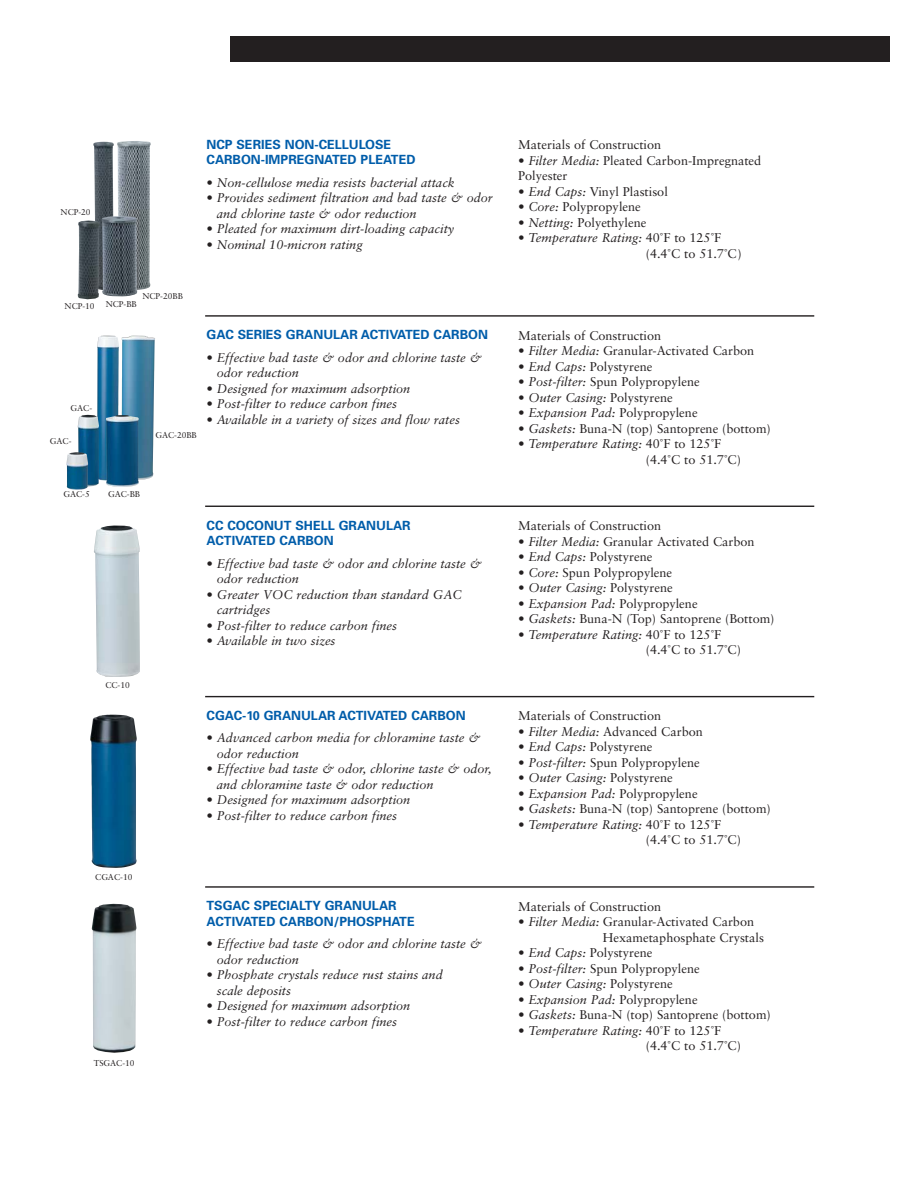
<style>
.page{position:relative;width:918px;height:1188px;background:#fff}
.page>*{position:absolute;margin:0;border:0;box-sizing:border-box;transform-origin:0 0}
.t1{font:italic 12.75px/15.5px "Sabon";color:#231f20}
.t2{font:12.75px/15.5px "Sabon";color:#231f20}
.t3{font:700 12.75px/15.5px "Univers";color:#005daa}
.t4{font:8.4px "Sabon";color:#231f20}
.s1{font-style:italic}
.s2{font-style:normal}
</style>
<div class="page">
<div style="left:231px;top:37px;width:659px;height:25px;background:#231f20"></div>
<img style="left:117px;top:141px;width:34px;height:149px">
<img style="left:93px;top:142px;width:21px;height:148px">
<img style="left:78px;top:220px;width:22px;height:79px">
<img style="left:102px;top:216px;width:35px;height:80px">
<img style="left:97px;top:335px;width:22px;height:146px">
<img style="left:121px;top:336px;width:34px;height:144px">
<img style="left:106px;top:415px;width:33px;height:72px">
<img style="left:78px;top:415px;width:21px;height:71px">
<img style="left:66px;top:452px;width:22px;height:38px">
<img style="left:94px;top:526px;width:46px;height:151px">
<img style="left:90px;top:714px;width:47px;height:154px">
<img style="left:92px;top:904px;width:45px;height:149px">
<hr style="left:205px;top:315px;width:609px;height:2px;background:#231f20">
<hr style="left:205px;top:506px;width:609px;height:1px;background:#231f20">
<hr style="left:205px;top:696px;width:609px;height:1px;background:#231f20">
<hr style="left:205px;top:886px;width:609px;height:2px;background:#231f20">
<p class="t4" style="left:61px;top:208px;width:32px">NCP-20</p>
<p class="t3" style="left:207px;top:138px;width:211px">NCP SERIES NON-CELLULOSE<br>CARBON-IMPREGNATED PLEATED</p>
<p class="t1" style="left:207px;top:176px;width:250px">• Non-cellulose media resists bacterial attack</p>
<p class="t1" style="left:217px;top:191px;width:277px;text-indent:-10px">• Provides sediment filtration and bad taste &amp; odor and chlorine taste &amp; odor reduction</p>
<p class="t1" style="left:207px;top:222px;width:249px">• Pleated for maximum dirt-loading capacity</p>
<p class="t1" style="left:207px;top:238px;width:158px">• Nominal 10-micron rating</p>
<p class="t4" style="left:142px;top:292px;width:42px">NCP-20BB</p>
<p class="t4" style="left:65px;top:303px;width:32px">NCP-10</p>
<p class="t4" style="left:106px;top:300px;width:33px">NCP-BB</p>
<p class="t4" style="left:71px;top:405px;width:23px">GAC-</p>
<p class="t4" style="left:50px;top:437px;width:23px">GAC-</p>
<p class="t4" style="left:155px;top:431px;width:43px">GAC-20BB</p>
<p class="t3" style="left:207px;top:328px;width:283px">GAC SERIES GRANULAR ACTIVATED CARBON</p>
<p class="t1" style="left:217px;top:351px;width:267px;text-indent:-10px">• Effective bad taste &amp; odor and chlorine taste &amp; odor reduction</p>
<p class="t1" style="left:207px;top:382px;width:205px">• Designed for maximum adsorption</p>
<p class="t1" style="left:207px;top:397px;width:192px">• Post-filter to reduce carbon fines</p>
<p class="t1" style="left:207px;top:413px;width:255px">• Available in a variety of sizes and flow rates</p>
<p class="t4" style="left:63px;top:491px;width:28px">GAC-5</p>
<p class="t4" style="left:108px;top:491px;width:33px">GAC-BB</p>
<p class="t4" style="left:105px;top:682px;width:26px">CC-10</p>
<p class="t3" style="left:207px;top:518px;width:206px">CC COCONUT SHELL GRANULAR<br>ACTIVATED CARBON</p>
<p class="t1" style="left:217px;top:557px;width:267px;text-indent:-10px">• Effective bad taste &amp; odor and chlorine taste &amp; odor reduction</p>
<p class="t1" style="left:217px;top:588px;width:246px;text-indent:-10px">• Greater VOC reduction than standard GAC cartridges</p>
<p class="t1" style="left:207px;top:619px;width:192px">• Post-filter to reduce carbon fines</p>
<p class="t1" style="left:207px;top:634px;width:131px">• Available in two sizes</p>
<p class="t3" style="left:207px;top:709px;width:261px">CGAC-10 GRANULAR ACTIVATED CARBON</p>
<p class="t1" style="left:217px;top:731px;width:265px;text-indent:-10px">• Advanced carbon media for chloramine taste &amp; odor reduction</p>
<p class="t1" style="left:217px;top:762px;width:276px;text-indent:-10px">• Effective bad taste &amp; odor, chlorine taste &amp; odor, and chloramine taste &amp; odor reduction</p>
<p class="t1" style="left:207px;top:793px;width:205px">• Designed for maximum adsorption</p>
<p class="t1" style="left:207px;top:809px;width:192px">• Post-filter to reduce carbon fines</p>
<p class="t4" style="left:95px;top:873px;width:39px">CGAC-10</p>
<p class="t4" style="left:94px;top:1059px;width:42px">TSGAC-10</p>
<p class="t3" style="left:207px;top:899px;width:210px">TSGAC SPECIALTY GRANULAR<br>ACTIVATED CARBON/PHOSPHATE</p>
<p class="t1" style="left:217px;top:937px;width:267px;text-indent:-10px">• Effective bad taste &amp; odor and chlorine taste &amp; odor reduction</p>
<p class="t1" style="left:217px;top:968px;width:227px;text-indent:-10px">• Phosphate crystals reduce rust stains and scale deposits</p>
<p class="t1" style="left:207px;top:999px;width:205px">• Designed for maximum adsorption</p>
<p class="t1" style="left:207px;top:1015px;width:192px">• Post-filter to reduce carbon fines</p>
<p class="t2" style="left:518px;top:138px;width:145px">Materials of Construction</p>
<p class="t2" style="left:518px;top:154px;width:245px"><span class="s1">• Filter Media:</span> Pleated Carbon-Impregnated<br>Polyester</p>
<p class="t2" style="left:518px;top:185px;width:151px"><span class="s1">• End Caps:</span> Vinyl Plastisol</p>
<p class="t2" style="left:518px;top:200px;width:124px"><span class="s1">• Core:</span> Polypropylene</p>
<p class="t2" style="left:518px;top:216px;width:130px"><span class="s1">• Netting:</span> Polyethylene</p>
<p class="t2" style="left:646px;top:231px;width:97px;text-indent:-128px"><span class="s1">• Temperature Rating:</span> 40˚F to 125˚F (4.4˚C to 51.7˚C)</p>
<p class="t2" style="left:518px;top:329px;width:145px">Materials of Construction</p>
<p class="t2" style="left:518px;top:344px;width:238px"><span class="s1">• Filter Media:</span> Granular-Activated Carbon</p>
<p class="t2" style="left:518px;top:360px;width:136px"><span class="s1">• End Caps:</span> Polystyrene</p>
<p class="t2" style="left:518px;top:375px;width:183px"><span class="s1">• Post-filter:</span> Spun Polypropylene</p>
<p class="t1" style="left:518px;top:391px;width:156px">• Outer Casing: <span class="s2">Polystyrene</span></p>
<p class="t1" style="left:518px;top:406px;width:181px">• Expansion Pad: <span class="s2">Polypropylene</span></p>
<p class="t2" style="left:518px;top:422px;width:254px"><span class="s1">• Gaskets:</span> Buna-N (top) Santoprene (bottom)</p>
<p class="t2" style="left:646px;top:437px;width:97px;text-indent:-128px"><span class="s1">• Temperature Rating:</span> 40˚F to 125˚F (4.4˚C to 51.7˚C)</p>
<p class="t2" style="left:518px;top:519px;width:145px">Materials of Construction</p>
<p class="t2" style="left:518px;top:534px;width:238px"><span class="s1">• Filter Media:</span> Granular Activated Carbon</p>
<p class="t2" style="left:518px;top:550px;width:136px"><span class="s1">• End Caps:</span> Polystyrene</p>
<p class="t2" style="left:518px;top:565px;width:156px"><span class="s1">• Core:</span> Spun Polypropylene</p>
<p class="t1" style="left:518px;top:581px;width:156px">• Outer Casing: <span class="s2">Polystyrene</span></p>
<p class="t1" style="left:518px;top:597px;width:181px">• Expansion Pad: <span class="s2">Polypropylene</span></p>
<p class="t2" style="left:518px;top:612px;width:258px"><span class="s1">• Gaskets:</span> Buna-N (Top) Santoprene (Bottom)</p>
<p class="t2" style="left:646px;top:628px;width:97px;text-indent:-128px"><span class="s1">• Temperature Rating:</span> 40˚F to 125˚F (4.4˚C to 51.7˚C)</p>
<p class="t2" style="left:518px;top:709px;width:145px">Materials of Construction</p>
<p class="t2" style="left:518px;top:725px;width:186px"><span class="s1">• Filter Media:</span> Advanced Carbon</p>
<p class="t2" style="left:518px;top:740px;width:136px"><span class="s1">• End Caps:</span> Polystyrene</p>
<p class="t2" style="left:518px;top:756px;width:183px"><span class="s1">• Post-filter:</span> Spun Polypropylene</p>
<p class="t1" style="left:518px;top:771px;width:156px">• Outer Casing: <span class="s2">Polystyrene</span></p>
<p class="t1" style="left:518px;top:787px;width:181px">• Expansion Pad: <span class="s2">Polypropylene</span></p>
<p class="t2" style="left:518px;top:802px;width:254px"><span class="s1">• Gaskets:</span> Buna-N (top) Santoprene (bottom)</p>
<p class="t2" style="left:646px;top:818px;width:97px;text-indent:-128px"><span class="s1">• Temperature Rating:</span> 40˚F to 125˚F (4.4˚C to 51.7˚C)</p>
<p class="t2" style="left:518px;top:900px;width:145px">Materials of Construction</p>
<p class="t2" style="left:603px;top:915px;width:163px;text-indent:-85px"><span class="s1">• Filter Media:</span> Granular-Activated Carbon<br>Hexametaphosphate Crystals</p>
<p class="t2" style="left:518px;top:946px;width:136px"><span class="s1">• End Caps:</span> Polystyrene</p>
<p class="t2" style="left:518px;top:962px;width:183px"><span class="s1">• Post-filter:</span> Spun Polypropylene</p>
<p class="t1" style="left:518px;top:977px;width:156px">• Outer Casing: <span class="s2">Polystyrene</span></p>
<p class="t1" style="left:518px;top:993px;width:181px">• Expansion Pad: <span class="s2">Polypropylene</span></p>
<p class="t2" style="left:518px;top:1008px;width:254px"><span class="s1">• Gaskets:</span> Buna-N (top) Santoprene (bottom)</p>
<p class="t2" style="left:646px;top:1024px;width:97px;text-indent:-128px"><span class="s1">• Temperature Rating:</span> 40˚F to 125˚F (4.4˚C to 51.7˚C)</p>
</div>
